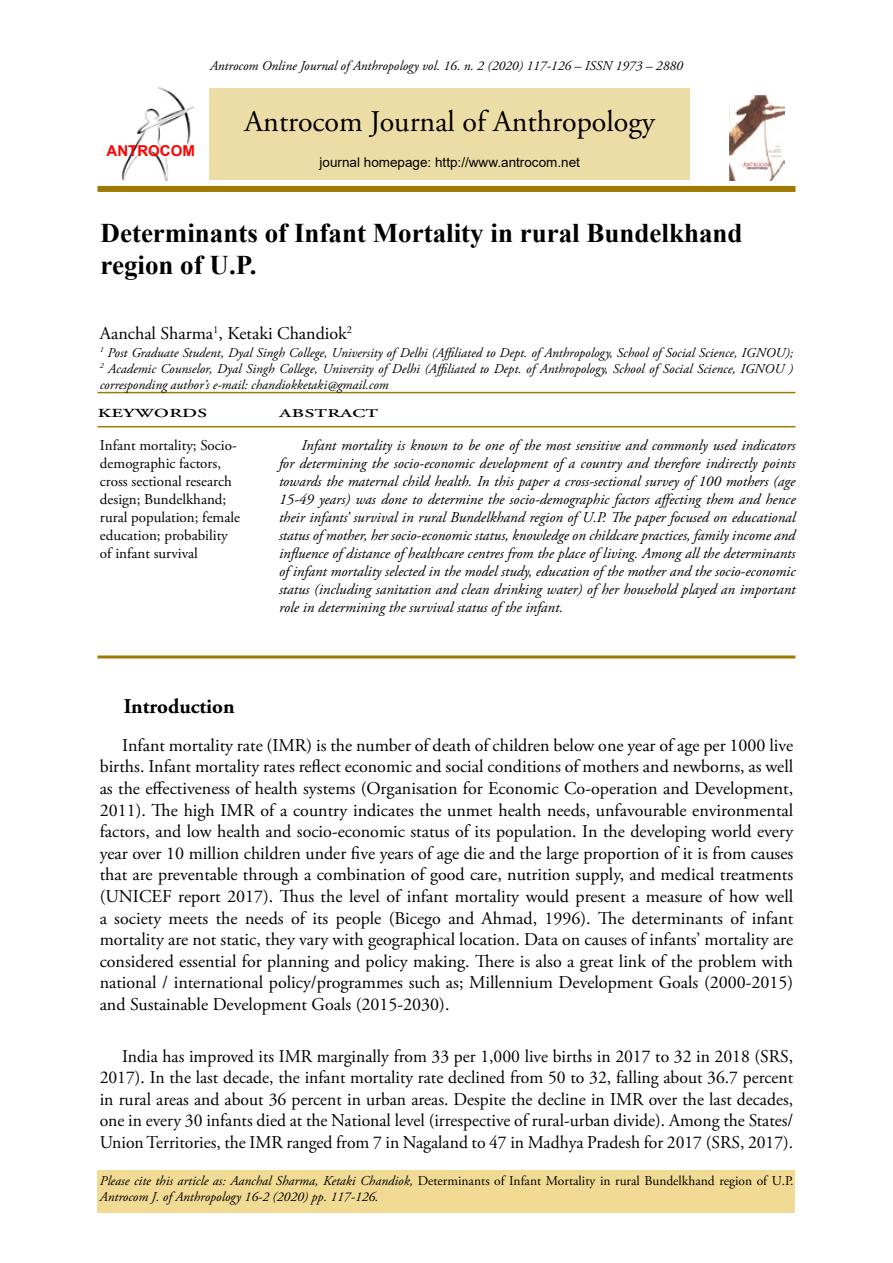
<style>
.page{position:relative;width:893px;height:1263px;background:#fff}
.page>*{position:absolute;margin:0;border:0;box-sizing:border-box;transform-origin:0 0}
.t1{font:30px "Adobe Garamond Pro";color:#000}
.t2{font:700 27px/32.4px "Times New Roman";color:#000}
.t3{font:700 21px "Adobe Garamond Pro";color:#000}
.t4{font:18.75px "Adobe Garamond Pro";color:#000;scale:1.44 1}
.t5{font:18px/21.6px "Adobe Garamond Pro";color:#000;text-align:justify}
.t6{font:18px "Adobe Garamond Pro";color:#000;scale:1.5 1}
.t7{font:italic 15px/18px "Adobe Garamond Pro";color:#000;text-align:justify}
.t8{font:15px/18px "Adobe Garamond Pro";color:#000}
.t9{font:700 15px "Arial";color:#f00}
.t10{font:italic 13.5px/16.2px "Adobe Garamond Pro";color:#000}
.t11{font:13.5px "Arial";color:#000}
.s1{font-style:normal}
</style>
<div class="page">
<div style="left:209px;top:89px;width:481px;height:91px;background:#ecdca5"></div>
<div style="left:98px;top:186px;width:697px;height:6px;background:#9f7a00"></div>
<hr style="left:98px;top:392px;width:697px;height:1px;background:#9f7a00">
<hr style="left:98px;top:426px;width:697px;height:1px;background:#9f7a00">
<img style="left:729px;top:95px;width:55px;height:85px">
<div style="left:98px;top:1170px;width:697px;height:43px;background:#f1db94"></div>
<hr style="left:98px;top:655px;width:697px;height:3px;background:#9f7a00">
<img style="left:121px;top:87px;width:72px;height:95px">
<p class="t9" style="left:107px;top:141px;width:90px">ANTROCOM</p>
<p class="t10" style="left:210px;top:58px;width:474px">Antrocom Online Journal of Anthropology vol. 16. n. 2 (2020) 117-126 – ISSN 1973 – 2880</p>
<h1 class="t1" style="left:245px;top:103px;width:412px">Antrocom Journal of Anthropology</h1>
<p class="t11" style="left:320px;top:153px;width:262px">journal homepage: http://www.antrocom.net</p>
<h2 class="t2" style="left:101px;top:216px;width:644px">Determinants of Infant Mortality in rural Bundelkhand region of U.P.</h2>
<p class="t5" style="left:100px;top:324px;width:254px">Aanchal Sharma<sup>1</sup>, Ketaki Chandiok<sup>2</sup></p>
<p class="t10" style="left:100px;top:345px;width:695px;text-align:justify"><sup>1</sup> Post Graduate Student, Dyal Singh College, University of Delhi (Affiliated to Dept. of Anthropology, School of Social Science, IGNOU); <sup>2</sup> Academic Counselor, Dyal Singh College, University of Delhi (Affiliated to Dept. of Anthropology, School of Social Science, IGNOU ) corresponding author’s e-mail: chandiokketaki@gmail.com</p>
<p class="t4" style="left:98px;top:399px;width:78px">keywords</p>
<p class="t6" style="left:279px;top:400px;width:68px">abstract</p>
<p class="t8" style="left:100px;top:437px;width:142px">Infant mortality; Socio&shy;demographic factors, cross sectional research design; Bundelkhand; rural population; female education; probability of infant survival</p>
<p class="t7" style="left:279px;top:437px;width:518px;text-indent:22px">Infant mortality is known to be one of the most sensitive and commonly used indicators for determining the socio-economic development of a country and therefore indirectly points towards the maternal child health. In this paper a cross-sectional survey of 100 mothers (age 15-49 years) was done to determine the socio-demographic factors affecting them and hence their infants’ survival in rural Bundelkhand region of U.P. The paper focused on educational status of mother, her socio-economic status, knowledge on childcare practices, family income and influence of distance of healthcare centres from the place of living. Among all the determinants of infant mortality selected in the model study, education of the mother and the socio-economic status (including sanitation and clean drinking water) of her household played an important role in determining the survival status of the infant.</p>
<p class="t3" style="left:124px;top:694px;width:112px">Introduction</p>
<p class="t5" style="left:100px;top:735px;width:695px;text-indent:22px">Infant mortality rate (IMR) is the number of death of children below one year of age per 1000 live births. Infant mortality rates reflect economic and social conditions of mothers and newborns, as well as the effectiveness of health systems (Organisation for Economic Co-operation and Development, 2011). The high IMR of a country indicates the unmet health needs, unfavourable environmental factors, and low health and socio-economic status of its population. In the developing world every year over 10 million children under five years of age die and the large proportion of it is from causes that are preventable through a combination of good care, nutrition supply, and medical treatments (UNICEF report 2017). Thus the level of infant mortality would present a measure of how well a society meets the needs of its people (Bicego and Ahmad, 1996). The determinants of infant mortality are not static, they vary with geographical location. Data on causes of infants’ mortality are considered essential for planning and policy making. There is also a great link of the problem with national / international policy/programmes such as; Millennium Development Goals (2000-2015) and Sustainable Development Goals (2015-2030).</p>
<p class="t5" style="left:100px;top:1046px;width:695px;text-indent:23px">India has improved its IMR marginally from 33 per 1,000 live births in 2017 to 32 in 2018 (SRS, 2017). In the last decade, the infant mortality rate declined from 50 to 32, falling about 36.7 percent in rural areas and about 36 percent in urban areas. Despite the decline in IMR over the last decades, one in every 30 infants died at the National level (irrespective of rural-urban divide). Among the States/ Union Territories, the IMR ranged from 7 in Nagaland to 47 in Madhya Pradesh for 2017 (SRS, 2017).</p>
<p class="t10" style="left:100px;top:1173px;width:695px">Please cite this article as: Aanchal Sharma, Ketaki Chandiok, <span class="s1">Determinants of Infant Mortality in rural Bundelkhand region of U.P.<br></span>Antrocom J. of Anthropology 16-2 (2020) pp. 117-126.</p>
</div>
